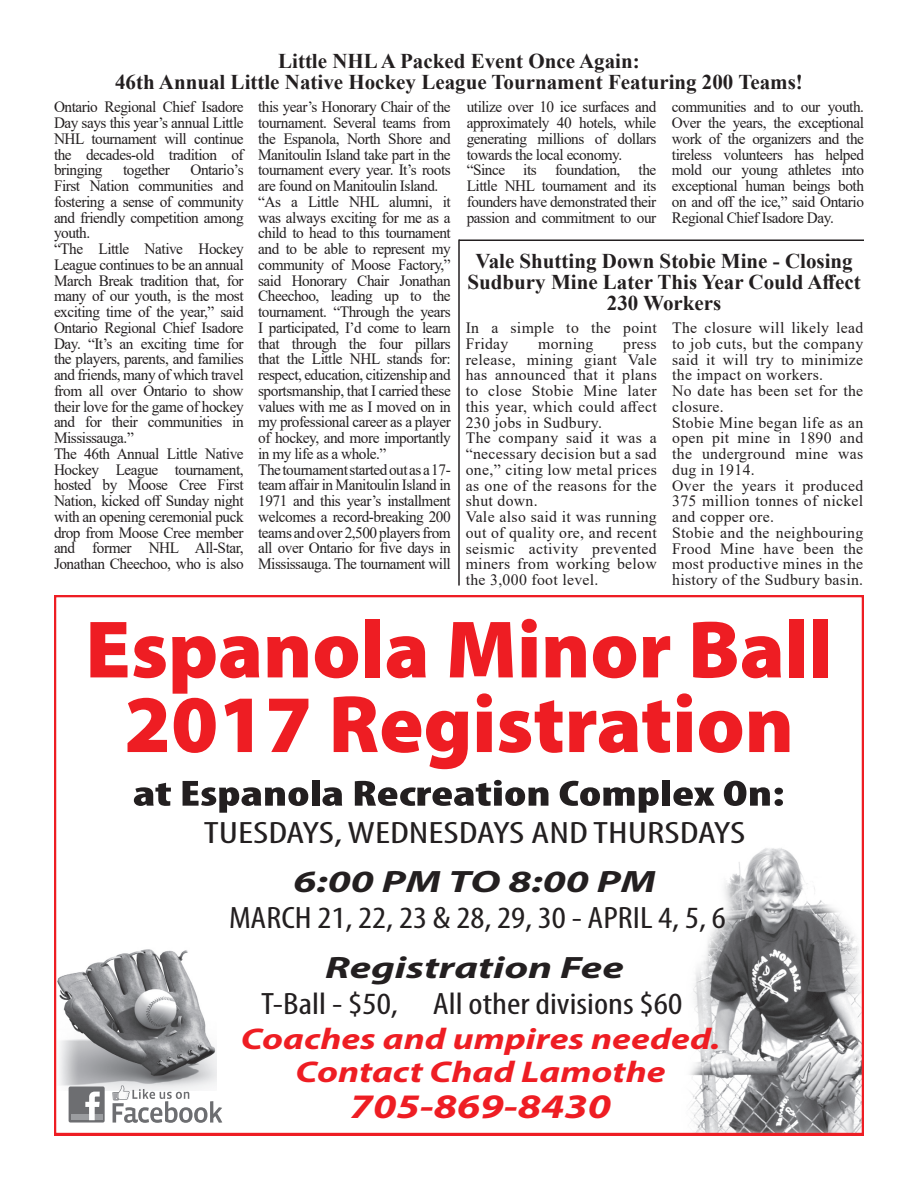
<style>
.page{position:relative;width:918px;height:1188px;background:#fff}
.page>*{position:absolute;margin:0;border:0;box-sizing:border-box;transform-origin:0 0}
.t1{font:900 82.05px/74.6px "Myriad Pro";color:#ee1d23;text-align:center}
.t2{font:900 condensed 36.6px "Myriad Pro";color:#231f20;scale:1.36 1}
.t3{font:italic 700 34.5px "Myriad Pro";color:#ee1d23;scale:1.25 1}
.t4{font:condensed 31.05px "Myriad Pro";color:#231f20;scale:1.17 1}
.t5{font:condensed 31.05px "Myriad Pro";color:#231f20;scale:1.36 1}
.t6{font:condensed 31.05px "Myriad Pro";color:#231f20;scale:1.19 1}
.t7{font:italic 700 31.05px "Myriad Pro";color:#231f20;scale:1.38 1}
.t8{font:italic 700 30px/33px "Myriad Pro";color:#ee1d23;text-align:center;scale:1.25 1}
.t9{font:700 21px/21px "Times New Roman";color:#231f20;text-align:center}
.t10{font:15.75px/15.8px "Times New Roman";letter-spacing:-.03em;color:#231f20}
.t11{font:15.75px/15.8px "Times New Roman";letter-spacing:.02em;color:#231f20}
</style>
<div class="page">
<svg style="left:54px;top:595px;width:810px;height:540px"></svg>
<svg style="left:112px;top:1085px;width:110px;height:38px"></svg>
<div style="left:69px;top:1087px;width:36px;height:36px;background:#6d6e71;border-radius:2px"></div>
<div style="left:71px;top:1115px;width:31px;height:5px;background:#9b9da0"></div>
<svg style="left:85px;top:1092px;width:15px;height:28px"></svg>
<hr style="left:459px;top:240px;width:405px;height:1px;background:#231f20">
<hr style="left:458px;top:240px;width:2px;height:346px;background:#231f20">
<h3 class="t9" style="left:115px;top:50px;width:689px">Little NHL A Packed Event Once Again:<br>46th Annual Little Native Hockey League Tournament Featuring 200 Teams!</h3>
<p class="t10" style="left:467px;top:99px;width:191px">utilize over 10 ice surfaces and approximately 40 hotels, while generating millions of dollars towards the local economy. “Since its foundation, the<br>Little NHL tournament and its founders have demonstrated their passion and commitment to our</p>
<p class="t10" style="left:672px;top:99px;width:194px;text-align:justify">communities and to our youth.<br>Over the years, the exceptional work of the organizers and the tireless volunteers has helped mold our young athletes into exceptional human beings both on and off the ice,” said Ontario Regional Chief Isadore Day.</p>
<p class="t10" style="left:54px;top:99px;width:191px;text-align:justify">Ontario Regional Chief Isadore Day says this year’s annual Little NHL tournament will continue the decades-old tradition of bringing</p>
<p class="t10" style="left:258px;top:99px;width:194px">this year’s Honorary Chair of the tournament. Several teams from the Espanola, North Shore and<br>Manitoulin Island take part in the tournament every year. It’s roots are found on Manitoulin Island. “As a Little NHL alumni, it was always exciting for me as a child to head to this tournament and to be able to represent my community of Moose Factory,” said Honorary Chair Jonathan<br>Cheechoo, leading up to the tournament. “Through the years<br>I participated, I’d come to learn that through the four pillars that the Little NHL stands for: respect, education, citizenship and sportsmanship, that I carried these values with me as I moved on in my professional career as a player of hockey, and more importantly in my life as a whole.”<br>The tournament started out as a 17- team affair in Manitoulin Island in<br>1971 and this year’s installment welcomes a record-breaking 200 teams and over 2,500 players from all over Ontario for five days in<br>Mississauga. The tournament will</p>
<p class="t10" style="left:54px;top:162px;width:191px;text-indent:136px">Ontario’s<br>First Nation communities and fostering a sense of community and friendly competition among youth.<br>“The Little Native Hockey<br>League continues to be an annual<br>March Break tradition that, for many of our youth, is the most exciting time of the year,” said<br>Ontario Regional Chief Isadore<br>Day. “It’s an exciting time for the players, parents, and families and friends, many of which travel from all over Ontario to show their love for the game of hockey and for their communities in<br>Mississauga.”<br>The 46th Annual Little Native<br>Hockey League tournament, hosted by Moose Cree First<br>Nation, kicked off Sunday night with an opening ceremonial puck drop from Moose Cree member and former NHL All-Star,<br>Jonathan Cheechoo, who is also</p>
<p class="t10" style="left:123px;top:162px;width:48px">together</p>
<h3 class="t9" style="left:468px;top:250px;width:395px">Vale Shutting Down Stobie Mine - Closing<br>Sudbury Mine Later This Year Could Affect<br>230 Workers</h3>
<p class="t11" style="left:466px;top:320px;width:193px">In a simple to the point<br>Friday</p>
<p class="t11" style="left:672px;top:320px;width:193px">The closure will likely lead to job cuts, but the company said it will try to minimize the impact on workers.<br>No date has been set for the closure.<br>Stobie Mine began life as an open pit mine in 1890 and the underground mine was dug in 1914.<br>Over the years it produced<br>375 million tonnes of nickel and copper ore.<br>Stobie and the neighbouring<br>Frood Mine have been the most productive mines in the history of the Sudbury basin.</p>
<p class="t11" style="left:538px;top:335px;width:57px">morning</p>
<p class="t11" style="left:466px;top:335px;width:193px;text-indent:157px">press release, mining giant Vale has announced that it plans to close Stobie Mine later this year, which could affect<br>230 jobs in Sudbury.<br>The company said it was a “necessary decision but a sad one,” citing low metal prices as one of the reasons for the shut down.<br>Vale also said it was running out of quality ore, and recent seismic activity prevented miners from working below the 3,000 foot level.</p>
<h1 class="t1" style="left:85px;top:613px;width:749px">Espanola Minor Ball<br>2017 Registration</h1>
<h2 class="t2" style="left:133px;top:773px;width:481px">at Espanola Recreation Complex On:</h2>
<h3 class="t5" style="left:204px;top:814px;width:400px">TUESDAYS, WEDNESDAYS AND THURSDAYS</h3>
<h3 class="t7" style="left:293px;top:862px;width:264px">6:00 PM TO 8:00 PM</h3>
<h3 class="t4" style="left:229px;top:899px;width:426px">MARCH 21, 22, 23 &amp; 28, 29, 30 - APRIL 4, 5, 6</h3>
<h3 class="t7" style="left:325px;top:947px;width:218px">Registration Fee</h3>
<h3 class="t6" style="left:261px;top:985px;width:355px">T-Ball - $50, All other divisions $60</h3>
<h3 class="t8" style="left:241px;top:1022px;width:385px">Coaches and umpires needed.<br>Contact Chad Lamothe</h3>
<h3 class="t3" style="left:350px;top:1084px;width:210px">705-869-8430</h3>
</div>
